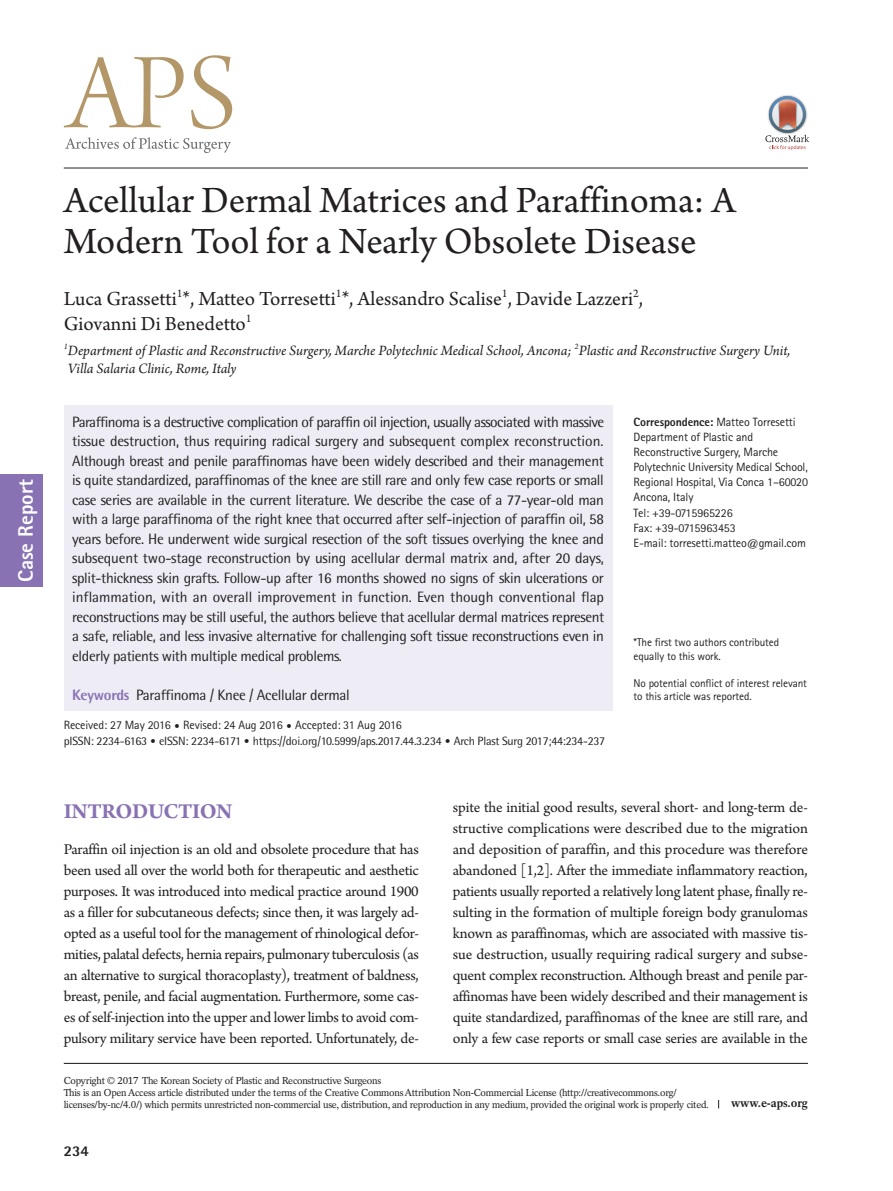
<style>
.page{position:relative;width:893px;height:1191px;background:#fff}
.page>*{position:absolute;margin:0;border:0;box-sizing:border-box;transform-origin:0 0}
.t1{font:39px/41px "Arno Pro";letter-spacing:-.005em;color:#231f20}
.t2{font:700 22.5px "Arno Pro";letter-spacing:-.02em;color:#8972b3}
.t3{font:21px/25.2px "Arno Pro";letter-spacing:-.005em;color:#231f20}
.t4{font:800 21px "Rotis Sans Serif Std";color:#fff}
.t5{font:15.75px/21px "Arno Pro";letter-spacing:-.02em;color:#231f20;text-align:justify}
.t6{font:15px/19.5px "Rotis Semi Sans Std";letter-spacing:-.025em;color:#231f20;text-align:justify}
.t7{font:italic 15px/18px "Arno Pro";letter-spacing:-.005em;color:#231f20}
.t8{font:800 15px "Rotis Semi Sans Std";color:#231f20}
.t9{font:12px/15px "Rotis Sans Serif Std";letter-spacing:-.01em;color:#231f20}
.t10{font:12px/15.6px "Rotis Semi Sans Std";letter-spacing:-.02em;color:#231f20}
.t11{font:700 12px "Rotation LT Std";letter-spacing:-.01em;color:#231f20}
.t12{font:11.25px/13.5px "Rotis Sans Serif Std";letter-spacing:-.01em;color:#231f20}
.t13{font:10.05px/12px "Rotation LT Std";letter-spacing:-.025em;color:#231f20}
.s1{font-weight:800;color:#8972b3}
.s2{font-weight:800}
.s3{font-family:"Rotis Sans Serif Std"}
.s4{font-family:"DIN Pro";font-weight:300}
</style>
<div class="page">
<hr style="left:64px;top:1062px;width:744px;height:2px;background:#231f20">
<hr style="left:64px;top:168px;width:744px;height:1px;background:#231f20">
<svg style="left:64px;top:55px;width:168px;height:74px"></svg>
<svg style="left:65px;top:137px;width:166px;height:16px"></svg>
<div style="left:0;top:474px;width:43px;height:113px;background:#8972b3"></div>
<div style="left:64px;top:406px;width:548px;height:305px;background:#eeedf5"></div>
<svg style="left:765px;top:96px;width:44px;height:54px"></svg>
<h3 class="t4" style="left:12px;top:582px;width:105px;rotate:-90deg">Case Report</h3>
<p class="t1" style="left:64px;top:182px;width:673px">Acellular Dermal Matrices and Paraffinoma: A<br>Modern Tool for a Nearly Obsolete Disease</p>
<p class="t3" style="left:64px;top:287px;width:581px">Luca Grassetti<sup>1</sup>*, Matteo Torresetti<sup>1</sup>*, Alessandro Scalise<sup>1</sup>, Davide Lazzeri<sup>2</sup>,<br>Giovanni Di Benedetto<sup>1</sup></p>
<p class="t7" style="left:64px;top:342px;width:728px"><sup>1</sup>Department of Plastic and Reconstructive Surgery, Marche Polytechnic Medical School, Ancona; <sup>2</sup>Plastic and Reconstructive Surgery Unit,<br>Villa Salaria Clinic, Rome, Italy</p>
<p class="t6" style="left:72px;top:412px;width:534px">Paraffinoma is a destructive complication of paraffin oil injection, usually associated with massive tissue destruction, thus requiring radical surgery and subsequent complex reconstruction.<br>Although breast and penile paraffinomas have been widely described and their management is quite standardized, paraffinomas of the knee are still rare and only few case reports or small case series are available in the current literature. We describe the case of a 77-year-old man with a large paraffinoma of the right knee that occurred after self-injection of paraffin oil, 58 years before. He underwent wide surgical resection of the soft tissues overlying the knee and subsequent two-stage reconstruction by using acellular dermal matrix and, after 20 days, split-thickness skin grafts. Follow-up after 16 months showed no signs of skin ulcerations or inflammation, with an overall improvement in function. Even though conventional flap reconstructions may be still useful, the authors believe that acellular dermal matrices represent a safe, reliable, and less invasive alternative for challenging soft tissue reconstructions even in elderly patients with multiple medical problems.</p>
<p class="t6" style="left:72px;top:685px;width:279px"><span class="s1">Keywords</span> Paraffinoma / Knee / Acellular dermal</p>
<p class="t9" style="left:634px;top:415px;width:176px"><span class="s2">Correspondence:</span> Matteo Torresetti<br>Department of Plastic and<br>Reconstructive Surgery, Marche<br>Polytechnic University Medical School,<br>Regional Hospital, Via Conca 1–60020<br>Ancona, Italy<br>Tel: +39-0715965226<br>Fax: +39-0715963453<br>E-mail: torresetti.matteo@gmail.com</p>
<p class="t12" style="left:634px;top:635px;width:147px">*The first two authors contributed equally to this work.</p>
<p class="t12" style="left:634px;top:676px;width:175px">No potential conflict of interest relevant to this article was reported.</p>
<p class="t10" style="left:64px;top:717px;width:543px"><span class="s3">Received: 27 May 2016</span> <span class="s4">•</span> <span class="s3">Revised: 24 Aug 2016</span> <span class="s4">•</span> <span class="s3">Accepted: 31 Aug 2016<br></span>pISSN: 2234-6163 <span class="s4">•</span> eISSN: 2234-6171 <span class="s4">•</span> https://doi.org/10.5999/aps.2017.44.3.234 <span class="s4">•</span> Arch Plast Surg 2017;44:234-237</p>
<p class="t2" style="left:64px;top:798px;width:170px">INTRODUCTION</p>
<p class="t5" style="left:64px;top:840px;width:357px">Paraffin oil injection is an old and obsolete procedure that has been used all over the world both for therapeutic and aesthetic purposes. It was introduced into medical practice around 1900 as a filler for subcutaneous defects; since then, it was largely ad&shy;opted as a useful tool for the management of rhinological defor&shy;mities, palatal defects, hernia repairs, pulmonary tuberculosis (as an alternative to surgical thoracoplasty), treatment of baldness, breast, penile, and facial augmentation. Furthermore, some cas&shy;es of self-injection into the upper and lower limbs to avoid com&shy;pulsory military service have been reported. Unfortunately, de-</p>
<p class="t5" style="left:453px;top:798px;width:357px">spite the initial good results, several short- and long-term de&shy;structive complications were described due to the migration and deposition of paraffin, and this procedure was therefore abandoned [1,2]. After the immediate inflammatory reaction, patients usually reported a relatively long latent phase, finally re&shy;sulting in the formation of multiple foreign body granulomas known as paraffinomas, which are associated with massive tis&shy;sue destruction, usually requiring radical surgery and subse&shy;quent complex reconstruction. Although breast and penile par&shy;affinomas have been widely described and their management is quite standardized, paraffinomas of the knee are still rare, and only a few case reports or small case series are available in the</p>
<p class="t13" style="left:64px;top:1074px;width:647px">Copyright © 2017 The Korean Society of Plastic and Reconstructive Surgeons<br>This is an Open Access article distributed under the terms of the Creative Commons Attribution Non-Commercial License (http://creativecommons.org/ licenses/by-nc/4.0/) which permits unrestricted non-commercial use, distribution, and reproduction in any medium, provided the original work is properly cited.</p>
<p class="t8" style="left:64px;top:1141px;width:27px">234</p>
<p class="t11" style="left:731px;top:1096px;width:78px">www.e-aps.org</p>
</div>
